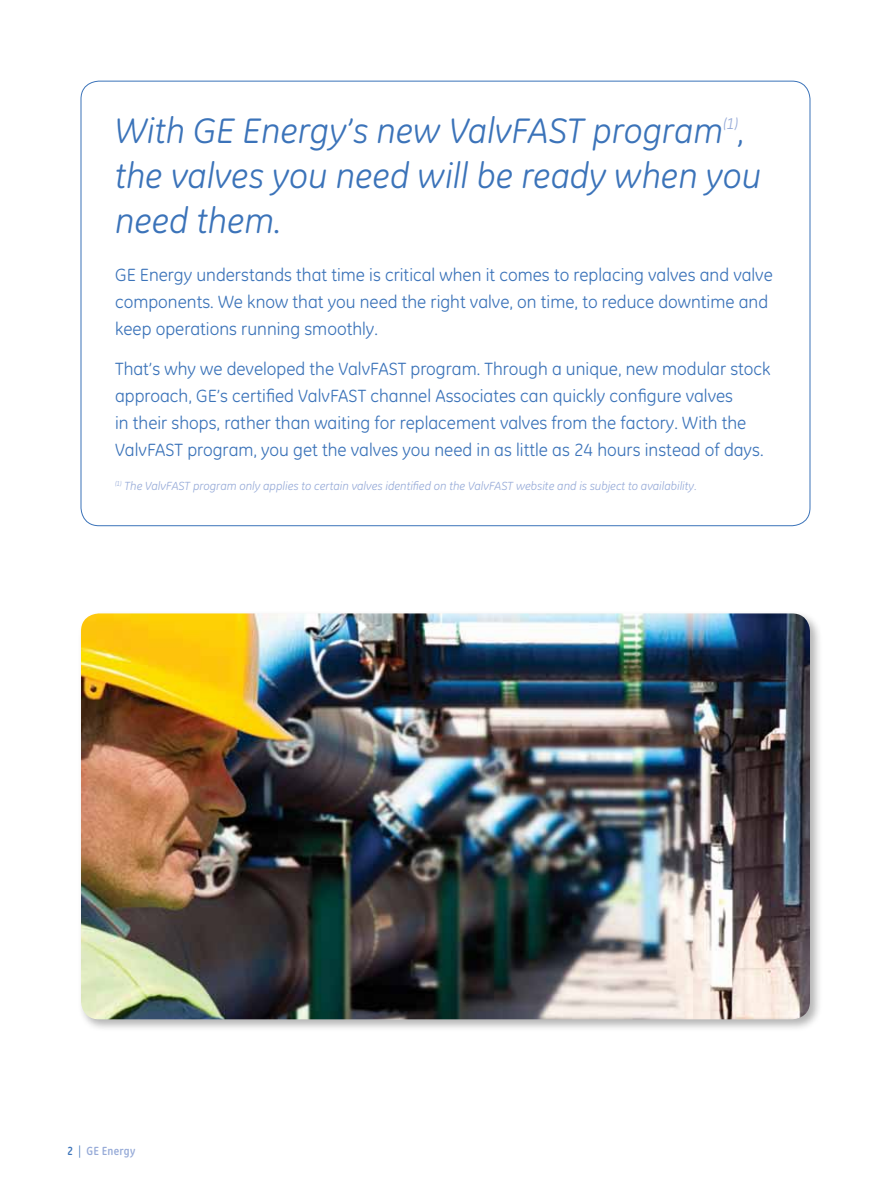
<style>
.page{position:relative;width:891px;height:1188px;background:#fff}
.page>*{position:absolute;margin:0;border:0;box-sizing:border-box;transform-origin:0 0}
.t1{font:italic 36px/45px "GE Inspira";color:#3b73b9}
.t2{font:18px/27px "GE Inspira";color:#3b73b9}
.t3{font:italic 15.75px "GE Inspira";color:#97abd8}
.t4{font:italic 12px "GE Inspira";color:#97abd8}
.t5{font:700 12px "GE Inspira Cond";letter-spacing:.02em;color:#97abd8}
.s1{color:#3b73b9}
.s2{font-weight:400;color:#3b73b9}
</style>
<div class="page">
<div style="left:78px;top:610px;width:745px;height:422px;background:#000;opacity:.3"></div>
<img style="left:81px;top:613px;width:729px;height:406px">
<h1 class="t1" style="left:115px;top:108px;width:632px">With GE Energy’s new ValvFAST program ,</h1>
<p class="t3" style="left:723px;top:115px;width:17px">(1)</p>
<h1 class="t1" style="left:115px;top:153px;width:648px">the valves you need will be ready when you need them.</h1>
<p class="t2" style="left:115px;top:261px;width:659px">GE Energy understands that time is critical when it comes to replacing valves and valve components. We know that you need the right valve, on time, to reduce downtime and keep operations running smoothly.</p>
<p class="t2" style="left:115px;top:356px;width:657px">That’s why we developed the ValvFAST program. Through a unique, new modular stock approach, GE’s certified ValvFAST channel Associates can quickly configure valves<br>in their shops, rather than waiting for replacement valves from the factory. With the ValvFAST program, you get the valves you need in as little as 24 hours instead of days.</p>
<p class="t4" style="left:115px;top:479px;width:583px"><sup>(1)</sup> The ValvFAST program only applies to certain valves identified on the ValvFAST website and is subject to availability.</p>
<p class="t5" style="left:68px;top:1144px;width:69px"><span class="s1">2</span> <span class="s2">|</span> GE Energy</p>
</div>
